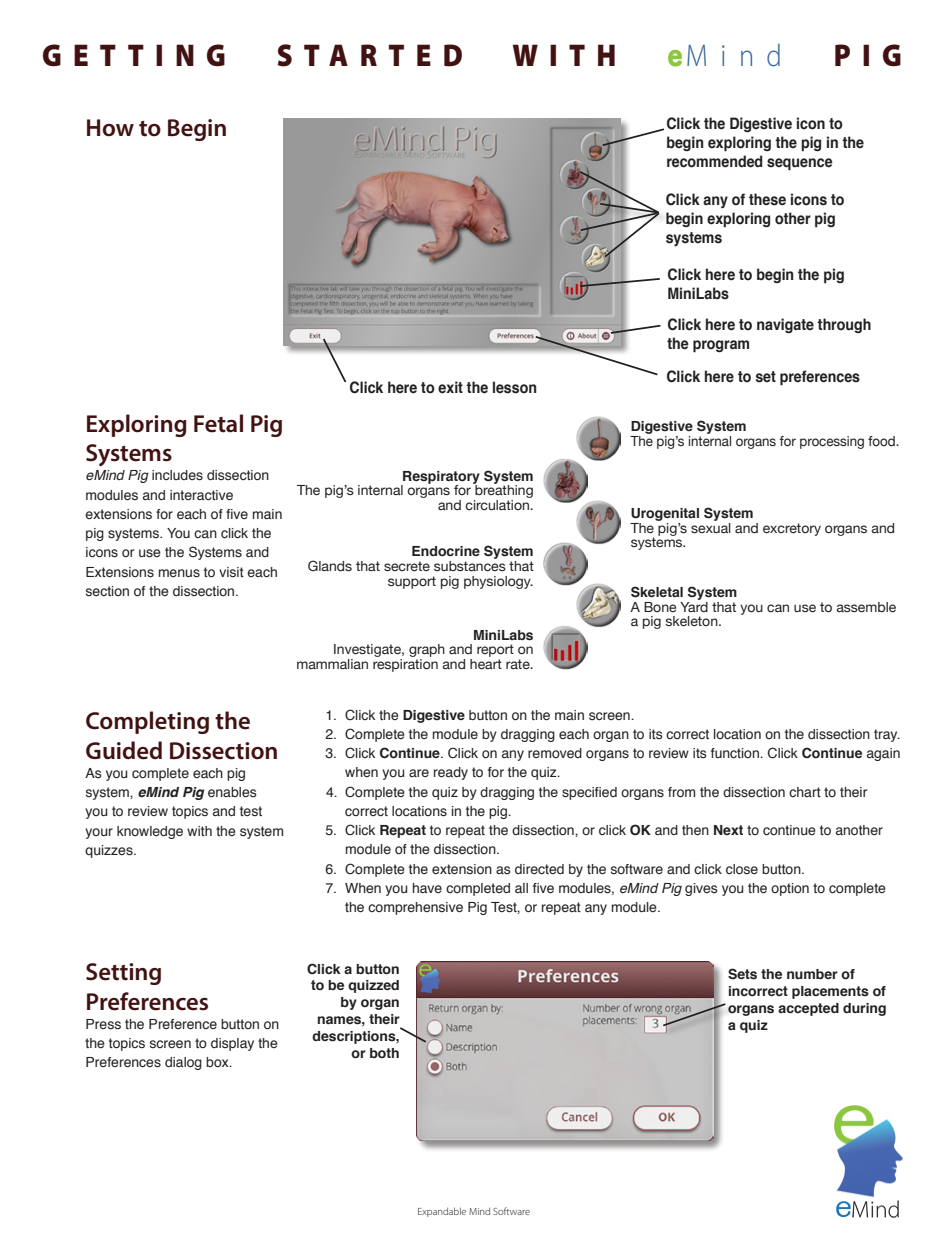
<style>
.page{position:relative;width:945px;height:1260px;background:#fff}
.page>*{position:absolute;margin:0;border:0;box-sizing:border-box;transform-origin:0 0}
.t1{font:900 31.5px "Myriad Pro";letter-spacing:.395em;color:#411211;scale:.9 1}
.t2{font:300 31.5px "Myriad Pro";color:#369;scale:.9 1}
.t3{font:600 24.5px/29.4px "Myriad Pro";color:#411211}
.t4{font:700 15.75px/18.9px "Helvetica";color:#231f20;scale:.9 1}
.t5{font:14px/19.2px "Helvetica";color:#231f20}
.t6{font:14px/14.7px "Helvetica Neue";color:#231f20;text-align:right}
.t7{font:700 14px/16.8px "Helvetica";color:#231f20}
.t8{font:14px "Helvetica Neue";color:#231f20;scale:.95 1}
.t9{font:300 10.5px "Myriad Pro";color:#231f20}
.s1{font-family:"American Typewriter";font-weight:700;color:#8bc63e}
.s2{font-style:italic}
.s3{font-weight:700;font-style:italic}
.s4{font-weight:700}
</style>
<div class="page">
<div style="left:283px;top:118px;width:348px;height:238px;background:#231f20;opacity:.49"></div>
<img style="left:284px;top:119px;width:336px;height:226px">
<svg style="left:601px;top:127px;width:63px;height:20px"></svg>
<svg style="left:578px;top:277px;width:82px;height:11px"></svg>
<div style="left:416px;top:961px;width:309px;height:191px;background:#231f20;opacity:.5"></div>
<img style="left:417px;top:962px;width:297px;height:179px">
<svg style="left:400px;top:1026px;width:28px;height:18px"></svg>
<svg style="left:534px;top:324px;width:127px;height:52px"></svg>
<svg style="left:321px;top:337px;width:27px;height:46px"></svg>
<img style="left:576px;top:417px;width:44px;height:44px">
<img style="left:544px;top:459px;width:43px;height:43px">
<img style="left:576px;top:500px;width:44px;height:44px">
<img style="left:544px;top:542px;width:43px;height:44px">
<img style="left:576px;top:584px;width:44px;height:44px">
<img style="left:544px;top:626px;width:43px;height:44px">
<img style="left:835px;top:1105px;width:68px;height:113px">
<div style="left:600px;top:203px;width:69px;height:21px;background:#231f20;opacity:.5"></div>
<svg style="left:578px;top:169px;width:83px;height:90px"></svg>
<div style="left:663px;top:1003px;width:73px;height:34px;background:#231f20;opacity:.5"></div>
<svg style="left:661px;top:1002px;width:67px;height:26px;background:#b5b4b4"></svg>
<h1 class="t1" style="left:42px;top:34px;width:206px">GETTING</h1>
<h1 class="t1" style="left:277px;top:34px;width:208px">STARTED</h1>
<h1 class="t1" style="left:512px;top:34px;width:117px">WITH</h1>
<h1 class="t2" style="left:667px;top:37px;width:129px"><span class="s1">e</span>Mind</h1>
<h1 class="t1" style="left:834px;top:34px;width:77px">PIG</h1>
<h2 class="t3" style="left:86px;top:112px;width:143px">How to Begin</h2>
<h2 class="t3" style="left:86px;top:408px;width:199px">Exploring Fetal Pig<br>Systems</h2>
<p class="t5" style="left:86px;top:466px;width:198px"><span class="s2">eMind Pig</span> includes dissection modules and interactive extensions for each of five main pig systems. You can click the icons or use the Systems and<br>Extensions menus to visit each section of the dissection.</p>
<p class="t4" style="left:350px;top:378px;width:210px">Click here to exit the lesson</p>
<p class="t7" style="left:402px;top:468px;width:133px">Respiratory System</p>
<p class="t6" style="left:297px;top:484px;width:238px">The pig’s internal organs for breathing and circulation.</p>
<p class="t7" style="left:412px;top:543px;width:124px">Endocrine System</p>
<p class="t6" style="left:308px;top:559px;width:227px">Glands that secrete substances that support pig physiology.</p>
<p class="t7" style="left:473px;top:626px;width:62px">MiniLabs</p>
<p class="t6" style="left:296px;top:643px;width:239px">Investigate, graph and report on mammalian respiration and heart rate.</p>
<p class="t4" style="left:666px;top:114px;width:221px">Click the Digestive icon to begin exploring the pig in the recommended sequence</p>
<p class="t4" style="left:666px;top:190px;width:200px">Click any of these icons to begin exploring other pig systems</p>
<p class="t4" style="left:667px;top:265px;width:198px">Click here to begin the pig<br>MiniLabs</p>
<p class="t4" style="left:667px;top:315px;width:228px">Click here to navigate through the program</p>
<p class="t4" style="left:666px;top:367px;width:217px">Click here to set preferences</p>
<p class="t7" style="left:631px;top:418px;width:117px">Digestive System</p>
<p class="t8" style="left:631px;top:431px;width:284px">The pig’s internal organs for processing food.</p>
<p class="t7" style="left:631px;top:505px;width:124px">Urogenital System</p>
<p class="t6" style="left:631px;top:521px;width:266px;text-align:left">The pig’s sexual and excretory organs and systems.</p>
<p class="t7" style="left:631px;top:584px;width:108px">Skeletal System</p>
<p class="t6" style="left:631px;top:600px;width:267px;text-align:left">A Bone Yard that you can use to assemble a pig skeleton.</p>
<h2 class="t3" style="left:86px;top:706px;width:195px">Completing the<br>Guided Dissection</h2>
<p class="t5" style="left:86px;top:764px;width:200px">As you complete each pig system, <span class="s3">eMind Pig</span> enables<br>you to review topics and test your knowledge with the system quizzes.</p>
<p class="t5" style="left:325px;top:705px;width:311px">1. Click the <span class="s4">Digestive</span> button on the main screen.</p>
<p class="t5" style="left:325px;top:725px;width:577px">2. Complete the module by dragging each organ to its correct location on the dissection tray.</p>
<p class="t5" style="left:345px;top:744px;width:557px;text-indent:-20px">3. Click <span class="s4">Continue</span>. Click on any removed organs to review its function. Click <span class="s4">Continue</span> again when you are ready to for the quiz.</p>
<p class="t5" style="left:345px;top:782px;width:524px;text-indent:-19px">4. Complete the quiz by dragging the specified organs from the dissection chart to their correct locations in the pig.</p>
<p class="t5" style="left:345px;top:821px;width:539px;text-indent:-20px">5. Click <span class="s4">Repeat</span> to repeat the dissection, or click <span class="s4">OK</span> and then <span class="s4">Next</span> to continue to another module of the dissection.</p>
<p class="t5" style="left:325px;top:859px;width:481px">6. Complete the extension as directed by the software and click close button.</p>
<p class="t5" style="left:345px;top:879px;width:542px;text-indent:-20px">7. When you have completed all five modules, <span class="s2">eMind Pig</span> gives you the option to complete the comprehensive Pig Test, or repeat any module.</p>
<h2 class="t3" style="left:86px;top:957px;width:125px">Setting<br>Preferences</h2>
<p class="t5" style="left:86px;top:1015px;width:195px;text-align:justify">Press the Preference button on the topics screen to display the Preferences dialog box.</p>
<p class="t7" style="left:307px;top:960px;width:94px;text-align:right">Click a button to be quizzed by organ names, their descriptions, or both</p>
<p class="t7" style="left:728px;top:966px;width:160px">Sets the number of incorrect placements of organs accepted during a quiz</p>
<p class="t9" style="left:418px;top:1205px;width:114px">Expandable Mind Software</p>
</div>
